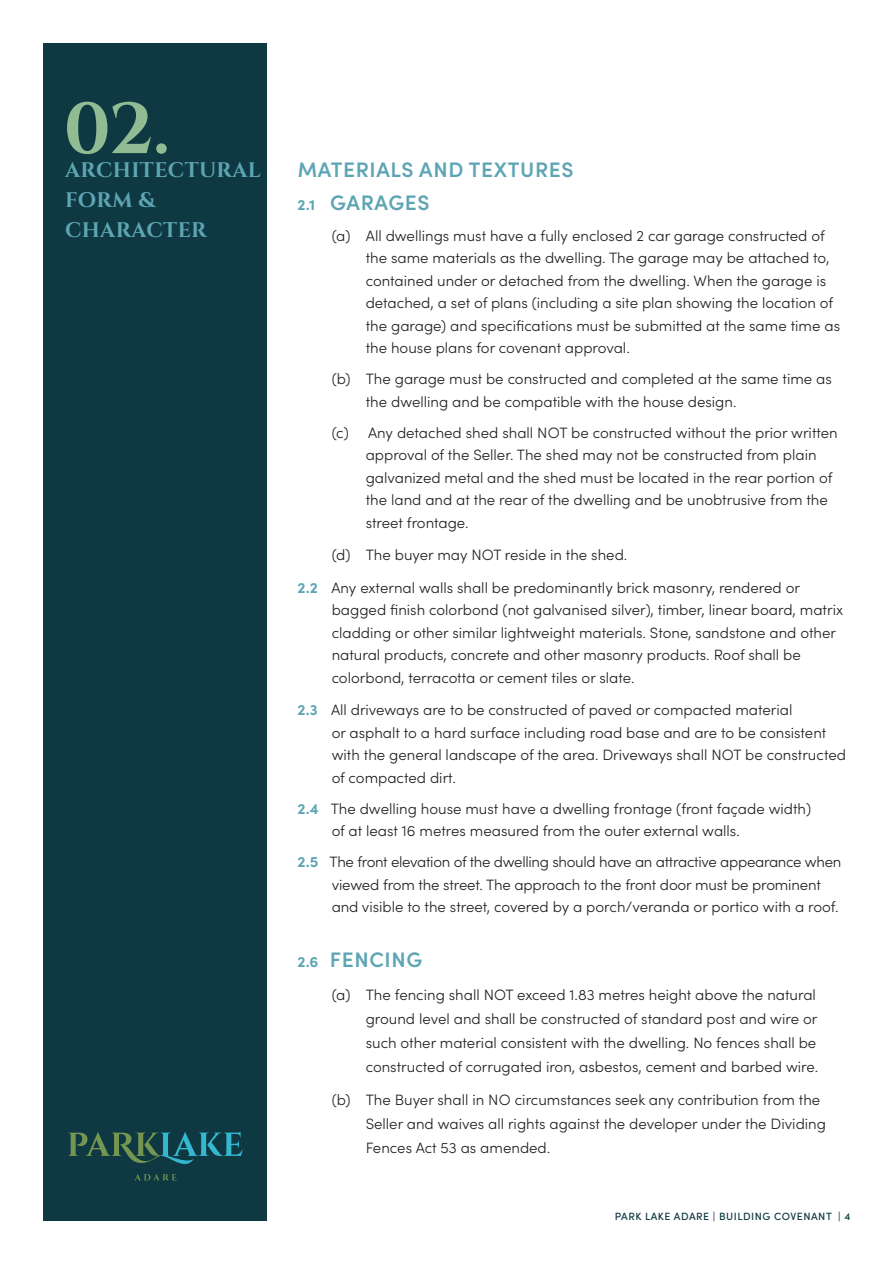
<style>
.page{position:relative;width:893px;height:1263px;background:#fff}
.page>*{position:absolute;margin:0;border:0;box-sizing:border-box;transform-origin:0 0}
.t1{font:700 72px "Cinzel";color:#90bb93}
.t2{font:600 21px "Sofia Pro";letter-spacing:.03em;color:#5ea5b4}
.t3{font:700 21px/30px "Cinzel";letter-spacing:.015em;color:#5ea5b4}
.t4{font:300 15px/22.5px "Sofia Pro";color:#231f20}
.t5{font:500 10.5px "Sofia Pro";letter-spacing:.05em;color:#0e3942}
.s1{font-weight:700;font-size:15px}
.s2{font-weight:700;color:#5ea5b4}
</style>
<div class="page">
<div style="left:43px;top:43px;width:223px;height:1177px;background:#0e3942"></div>
<svg style="left:68px;top:1132px;width:174px;height:48px"></svg>
<p class="t1" style="left:64px;top:83px;width:107px">02.</p>
<p class="t3" style="left:65px;top:156px;width:197px">ARCHITECTURAL<br>FORM &amp;<br>CHARACTER</p>
<p class="t2" style="left:298px;top:154px;width:277px">MATERIALS AND TEXTURES</p>
<p class="t2" style="left:298px;top:187px;width:134px"><span class="s1">2.1</span> GARAGES</p>
<p class="t4" style="left:366px;top:223px;width:476px;text-indent:-34px">(a) All dwellings must have a fully enclosed 2 car garage constructed of the same materials as the dwelling. The garage may be attached to, contained under or detached from the dwelling. When the garage is detached, a set of plans (including a site plan showing the location of the garage) and specifications must be submitted at the same time as the house plans for covenant approval.</p>
<p class="t4" style="left:366px;top:367px;width:468px;text-indent:-34px">(b) The garage must be constructed and completed at the same time as the dwelling and be compatible with the house design.</p>
<p class="t4" style="left:366px;top:420px;width:474px;text-indent:-34px">(c) Any detached shed shall NOT be constructed without the prior written approval of the Seller. The shed may not be constructed from plain galvanized metal and the shed must be located in the rear portion of the land and at the rear of the dwelling and be unobtrusive from the street frontage.</p>
<p class="t4" style="left:332px;top:543px;width:297px">(d) The buyer may NOT reside in the shed.</p>
<p class="t4" style="left:332px;top:576px;width:513px;text-indent:-34px"><span class="s2">2.2</span> Any external walls shall be predominantly brick masonry, rendered or bagged finish colorbond (not galvanised silver), timber, linear board, matrix cladding or other similar lightweight materials. Stone, sandstone and other natural products, concrete and other masonry products. Roof shall be colorbond, terracotta or cement tiles or slate.</p>
<p class="t4" style="left:332px;top:698px;width:516px;text-indent:-34px"><span class="s2">2.3</span> All driveways are to be constructed of paved or compacted material<br>or asphalt to a hard surface including road base and are to be consistent with the general landscape of the area. Driveways shall NOT be constructed of compacted dirt.</p>
<p class="t4" style="left:332px;top:797px;width:481px;text-indent:-34px"><span class="s2">2.4</span> The dwelling house must have a dwelling frontage (front façade width) of at least 16 metres measured from the outer external walls.</p>
<p class="t4" style="left:332px;top:850px;width:511px;text-indent:-34px"><span class="s2">2.5</span> The front elevation of the dwelling should have an attractive appearance when viewed from the street. The approach to the front door must be prominent and visible to the street, covered by a porch/veranda or portico with a roof.</p>
<p class="t2" style="left:298px;top:944px;width:126px"><span class="s1">2.6</span> FENCING</p>
<p class="t4" style="left:366px;top:982px;width:454px;line-height:24px;text-indent:-34px">(a) The fencing shall NOT exceed 1.83 metres height above the natural ground level and shall be constructed of standard post and wire or such other material consistent with the dwelling. No fences shall be constructed of corrugated iron, asbestos, cement and barbed wire.</p>
<p class="t4" style="left:366px;top:1086px;width:462px;line-height:24px;text-indent:-34px">(b) The Buyer shall in NO circumstances seek any contribution from the<br>Seller and waives all rights against the developer under the Dividing<br>Fences Act 53 as amended.</p>
<p class="t5" style="left:615px;top:1208px;width:237px">PARK LAKE ADARE | BUILDING COVENANT | 4</p>
</div>
